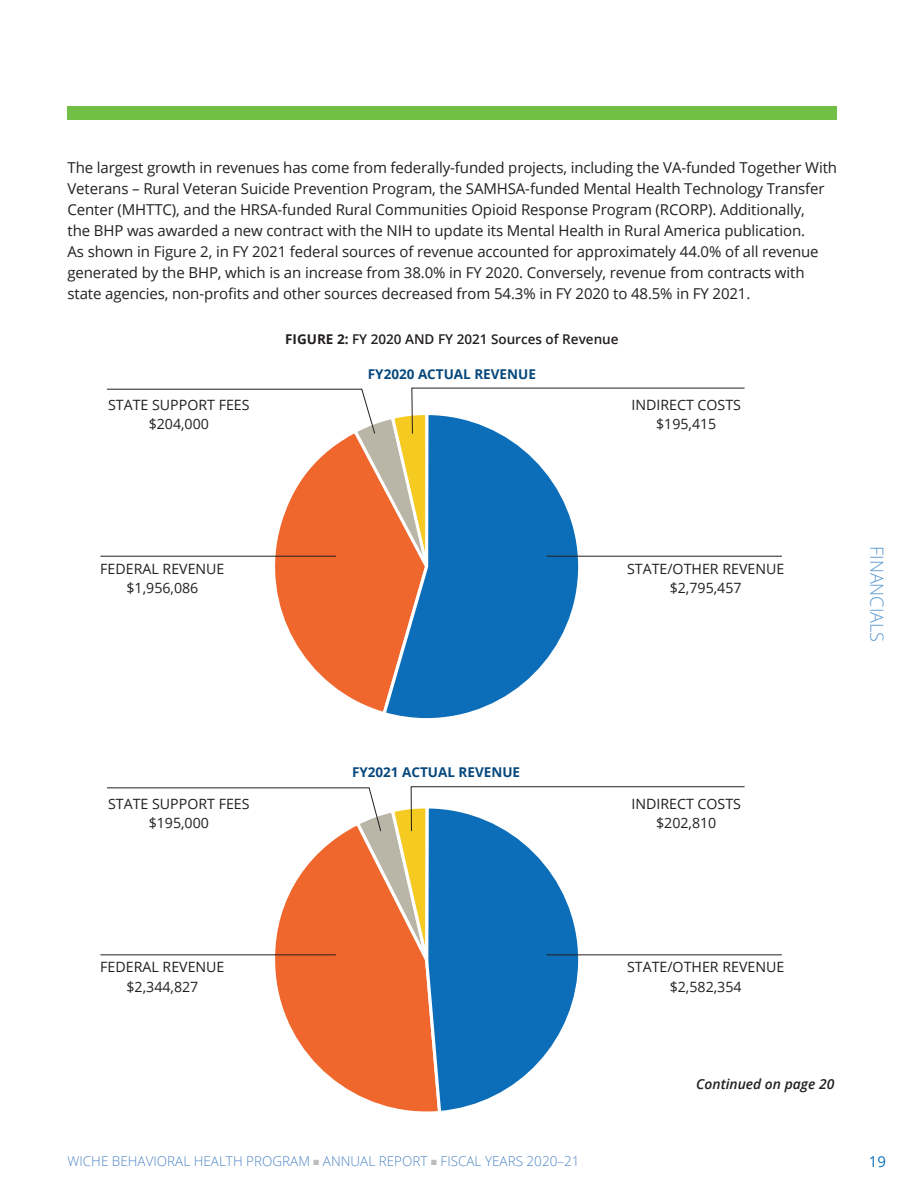
<style>
.page{position:relative;width:918px;height:1188px;background:#fff}
.page>*{position:absolute;margin:0;border:0;box-sizing:border-box;transform-origin:0 0}
.t1{font:300 18px "Open Sans";color:#5b99d2}
.States_Project_text{font:15px/21px "Open Sans";letter-spacing:-.01em;color:#231f20}
.t2{font:15px "Open Sans";color:#0c6eb8}
.t3{font:14.25px "Open Sans";color:#231f20}
.t4{font:italic 600 13.8px "Open Sans";color:#231f20}
.t5{font:300 13.5px "Open Sans";color:#4f86c6}
.t6{font:600 13.5px "Open Sans";color:#231f20}
.t7{font:700 13.5px "Open Sans";color:#06487d}
.s1{font-weight:700}
.s2{color:#bcbdc0}
</style>
<div class="page">
<div style="left:68px;top:106px;width:769px;height:13px;background:#71bf44"></div>
<svg style="left:275px;top:580px;width:105px;height:131px"></svg>
<svg style="left:380px;top:580px;width:198px;height:139px"></svg>
<svg style="left:275px;top:964px;width:148px;height:148px"></svg>
<svg style="left:423px;top:964px;width:156px;height:148px"></svg>
<svg style="left:106px;top:387px;width:639px;height:193px"></svg>
<svg style="left:106px;top:786px;width:639px;height:178px"></svg>
<hr style="left:100px;top:556px;width:236px;height:1px;background:#231f20">
<hr style="left:100px;top:954px;width:236px;height:1px;background:#231f20">
<hr style="left:546px;top:556px;width:236px;height:1px;background:#231f20">
<hr style="left:546px;top:954px;width:236px;height:1px;background:#231f20">
<p class="States_Project_text" style="left:68px;top:157px;width:771px">The largest growth in revenues has come from federally-funded projects, including the VA-funded Together With Veterans – Rural Veteran Suicide Prevention Program, the SAMHSA-funded Mental Health Technology Transfer Center (MHTTC), and the HRSA-funded Rural Communities Opioid Response Program (RCORP). Additionally,<br>the BHP was awarded a new contract with the NIH to update its Mental Health in Rural America publication.<br>As shown in Figure 2, in FY 2021 federal sources of revenue accounted for approximately 44.0% of all revenue generated by the BHP, which is an increase from 38.0% in FY 2020. Conversely, revenue from contracts with state agencies, non-profits and other sources decreased from 54.3% in FY 2020 to 48.5% in FY 2021.</p>
<p class="t6" style="left:285px;top:330px;width:335px"><span class="s1">FIGURE 2:</span> FY 2020 AND FY 2021 Sources of Revenue</p>
<p class="t7" style="left:368px;top:364px;width:170px">FY2020 ACTUAL REVENUE</p>
<p class="t3" style="left:108px;top:395px;width:143px">STATE SUPPORT FEES</p>
<p class="t3" style="left:149px;top:414px;width:62px">$204,000</p>
<p class="t3" style="left:631px;top:395px;width:111px">INDIRECT COSTS</p>
<p class="t3" style="left:656px;top:414px;width:62px">$195,415</p>
<p class="t3" style="left:100px;top:559px;width:126px">FEDERAL REVENUE</p>
<p class="t3" style="left:126px;top:578px;width:73px">$1,956,086</p>
<p class="t3" style="left:627px;top:559px;width:159px">STATE/OTHER REVENUE</p>
<p class="t3" style="left:670px;top:578px;width:73px">$2,795,457</p>
<p class="t1" style="left:889px;top:546px;width:97px;rotate:90deg">FINANCIALS</p>
<p class="t7" style="left:352px;top:763px;width:170px">FY2021 ACTUAL REVENUE</p>
<p class="t3" style="left:108px;top:794px;width:143px">STATE SUPPORT FEES</p>
<p class="t3" style="left:149px;top:813px;width:62px">$195,000</p>
<p class="t3" style="left:631px;top:794px;width:111px">INDIRECT COSTS</p>
<p class="t3" style="left:656px;top:813px;width:62px">$202,810</p>
<p class="t3" style="left:100px;top:958px;width:126px">FEDERAL REVENUE</p>
<p class="t3" style="left:126px;top:977px;width:73px">$2,344,827</p>
<p class="t3" style="left:627px;top:958px;width:159px">STATE/OTHER REVENUE</p>
<p class="t3" style="left:670px;top:977px;width:73px">$2,582,354</p>
<p class="t4" style="left:696px;top:1074px;width:140px">Continued on page 20</p>
<p class="t5" style="left:68px;top:1152px;width:514px">WICHE BEHAVIORAL HEALTH PROGRAM <span class="s2">■</span> ANNUAL REPORT <span class="s2">■</span> FISCAL YEARS 2020–21</p>
<p class="t2" style="left:869px;top:1151px;width:19px">19</p>
</div>
